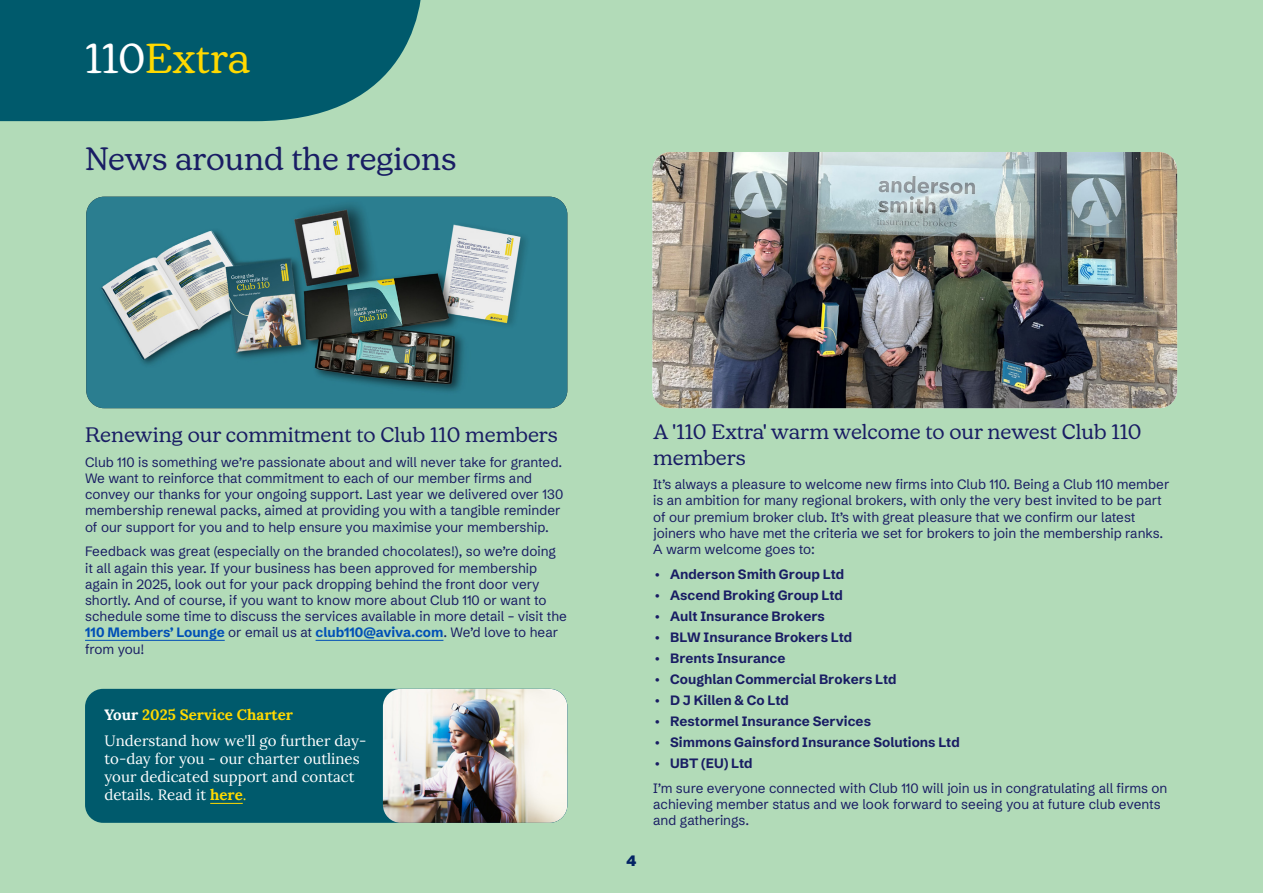
<style>
.page{position:relative;width:1263px;height:893px;background:#b2dbb8}
.page>*{position:absolute;margin:0;border:0;box-sizing:border-box;transform-origin:0 0}
.t1{font:39px "Aviva Curve";letter-spacing:-.005em;color:#ffd900}
.Heading_1{font:30px "Aviva Curve";color:#191d64}
.Heading_2{font:19.5px/25.2px "Aviva Curve";color:#191d64}
.callout_white{font:15px/18px "Lora";color:#fff}
.callout_white-2{font:700 15px "Lora";color:#ffd900}
.t2{font:900 15px "Schibsted Grotesk";color:#042364}
.t3{font:13.5px/16.2px "Schibsted Grotesk";color:#191d64}
.t4{font:700 13.5px "Schibsted Grotesk";color:#191d64}
.s1{color:#fff}
.s2{font-weight:700;color:#004fb6}
.s3{font-weight:700;color:#ffd900}
.s4{color:#ffdd17}
.s5{font-weight:400}
.s6{font-weight:700}
</style>
<div class="page">
<img style="left:86px;top:197px;width:481px;height:211px">
<div style="left:85px;top:689px;width:482px;height:134px;background:#005a6c;border-radius:18px"></div>
<hr style="left:210px;top:803px;width:33px;height:1px;background:#ffd900">
<img style="left:383px;top:689px;width:184px;height:134px">
<svg style="left:0;top:0;width:421px;height:121px;background:#0e6472"></svg>
<hr style="left:85px;top:640px;width:140px;height:1px;background:#004fb6">
<hr style="left:316px;top:640px;width:127px;height:1px;background:#004fb6">
<img style="left:652px;top:152px;width:525px;height:256px">
<p class="t1" style="left:85px;top:33px;width:167px"><span class="s1">110</span>Extra</p>
<p class="Heading_1" style="left:85px;top:140px;width:373px">News around the regions</p>
<p class="Heading_2" style="left:85px;top:422px;width:474px">Renewing our commitment to Club 110 members</p>
<p class="t3" style="left:85px;top:452px;width:480px">Club 110 is something we’re passionate about and will never take for granted.<br>We want to reinforce that commitment to each of our member firms and convey our thanks for your ongoing support. Last year we delivered over 130 membership renewal packs, aimed at providing you with a tangible reminder of our support for you and to help ensure you maximise your membership.</p>
<p class="t3" style="left:85px;top:542px;width:483px">Feedback was great (especially on the branded chocolates!), so we’re doing it all again this year. If your business has been approved for membership again in 2025, look out for your pack dropping behind the front door very shortly. And of course, if you want to know more about Club 110 or want to schedule some time to discuss the services available in more detail – visit the <span class="s2">110 Members’ Lounge</span> or email us at <span class="s2">club110@aviva.com</span>. We’d love to hear from you!</p>
<p class="callout_white-2" style="left:105px;top:702px;width:190px"><span class="s1">Your</span> 2025 Service Charter</p>
<p class="callout_white" style="left:105px;top:731px;width:263px">Understand how we'll go further day&shy;to-day for you - our charter outlines your dedicated support and contact details. Read it <span class="s3">here</span><span class="s4">.</span></p>
<p class="t2" style="left:626px;top:848px;width:11px">4</p>
<p class="Heading_2" style="left:653px;top:419px;width:490px">A '110 Extra' warm welcome to our newest Club 110 members</p>
<p class="t3" style="left:653px;top:475px;width:518px">It’s always a pleasure to welcome new firms into Club 110. Being a Club 110 member is an ambition for many regional brokers, with only the very best invited to be part of our premium broker club. It’s with great pleasure that we confirm our latest joiners who have met the criteria we set for brokers to join the membership ranks.<br>A warm welcome goes to:</p>
<p class="t4" style="left:653px;top:563px;width:193px"><span class="s5">•</span> Anderson Smith Group Ltd</p>
<p class="t4" style="left:653px;top:584px;width:191px"><span class="s5">•</span> Ascend Broking Group Ltd</p>
<p class="t4" style="left:653px;top:605px;width:173px"><span class="s5">•</span> Ault Insurance Brokers</p>
<p class="t4" style="left:653px;top:626px;width:201px"><span class="s5">•</span> BLW Insurance Brokers Ltd</p>
<p class="t4" style="left:653px;top:647px;width:134px"><span class="s5">•</span> Brents Insurance</p>
<p class="t4" style="left:653px;top:667px;width:245px"><span class="s5">•</span> Coughlan Commercial Brokers Ltd</p>
<p class="t4" style="left:653px;top:688px;width:137px"><span class="s5">•</span> D J Killen &amp; Co Ltd</p>
<p class="t4" style="left:653px;top:709px;width:219px"><span class="s5">•</span> Restormel Insurance Services</p>
<p class="t4" style="left:653px;top:730px;width:308px"><span class="s5">•</span> Simmons Gainsford Insurance Solutions Ltd</p>
<p class="t3" style="left:653px;top:749px;width:516px;line-height:25px">• <span class="s6">UBT (EU) Ltd<br></span>I’m sure everyone connected with Club 110 will join us in congratulating all firms on</p>
<p class="t3" style="left:653px;top:794px;width:509px">achieving member status and we look forward to seeing you at future club events and gatherings.</p>
</div>
